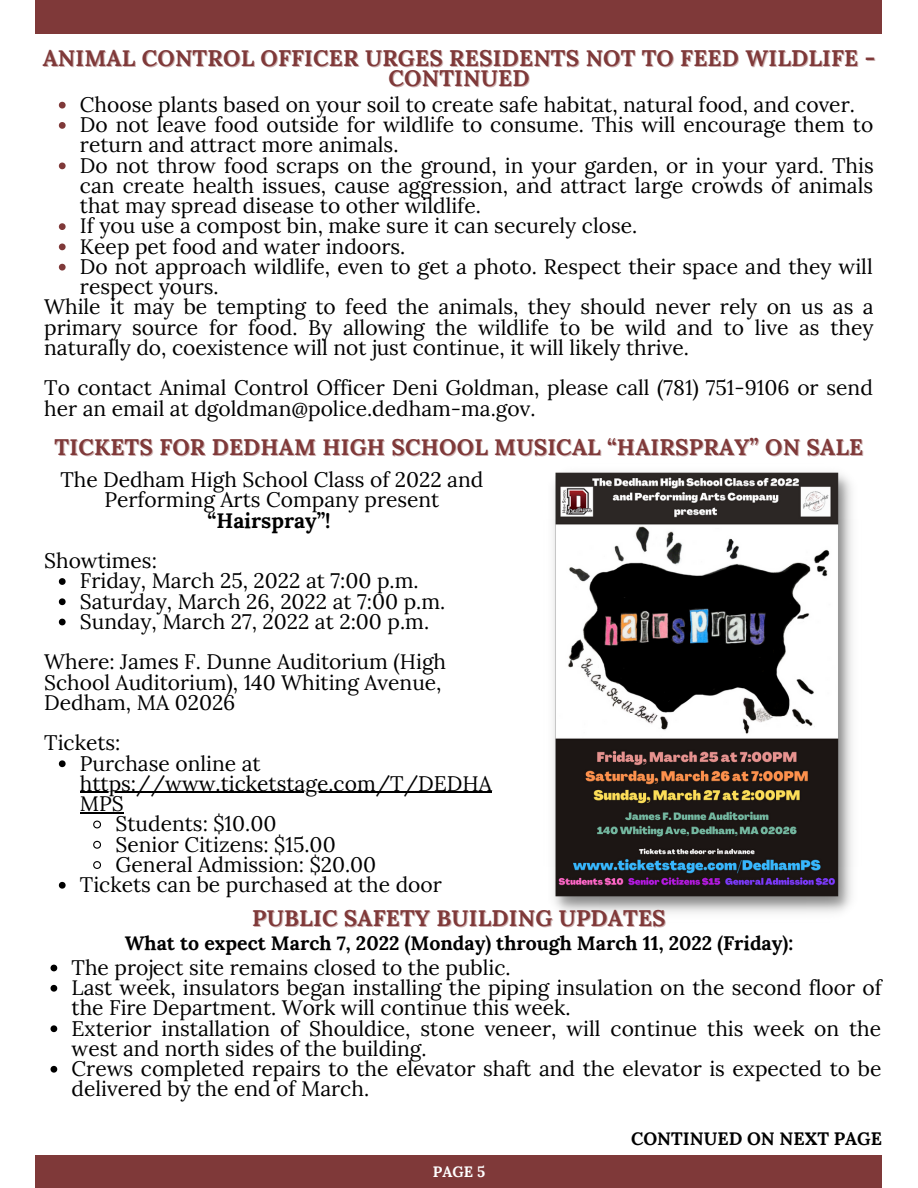
<style>
.page{position:relative;width:918px;height:1188px;background:#fff}
.page>*{position:absolute;margin:0;border:0;box-sizing:border-box;transform-origin:0 0}
.t1{font:700 22.5px/20.2px "Lora";letter-spacing:.01em;color:#7f3939;text-align:center}
.t2{font:21px/20.2px "Lora";color:#000}
.t3{font:700 19.5px "Lora";color:#000}
.t4{font:700 18px "Lora";color:#000}
.t5{font:700 15px "Lora";color:#fff}
.s1{font-weight:700}
</style>
<div class="page">
<div style="left:36px;top:1155px;width:846px;height:33px;background:#7f3939"></div>
<div style="left:36px;top:0;width:846px;height:34px;background:#7f3939"></div>
<img style="left:553px;top:472px;width:299px;height:441px">
<svg style="left:59px;top:102px;width:7px;height:7px"></svg>
<svg style="left:59px;top:122px;width:7px;height:7px"></svg>
<svg style="left:59px;top:163px;width:7px;height:6px"></svg>
<svg style="left:59px;top:223px;width:7px;height:7px"></svg>
<svg style="left:59px;top:244px;width:7px;height:6px"></svg>
<svg style="left:59px;top:264px;width:7px;height:7px"></svg>
<svg style="left:59px;top:578px;width:7px;height:7px"></svg>
<svg style="left:59px;top:598px;width:7px;height:7px"></svg>
<svg style="left:59px;top:619px;width:7px;height:6px"></svg>
<svg style="left:59px;top:760px;width:7px;height:7px"></svg>
<hr style="left:80px;top:792px;width:412px;height:1px;background:#000">
<hr style="left:80px;top:812px;width:44px;height:1px;background:#000">
<svg style="left:93px;top:820px;width:8px;height:9px"></svg>
<svg style="left:93px;top:840px;width:8px;height:9px"></svg>
<svg style="left:93px;top:861px;width:8px;height:8px"></svg>
<svg style="left:59px;top:882px;width:7px;height:7px"></svg>
<svg style="left:51px;top:965px;width:6px;height:6px"></svg>
<svg style="left:51px;top:985px;width:6px;height:7px"></svg>
<svg style="left:51px;top:1025px;width:6px;height:7px"></svg>
<svg style="left:51px;top:1066px;width:6px;height:7px"></svg>
<p class="t1" style="left:43px;top:48px;width:834px">ANIMAL CONTROL OFFICER URGES RESIDENTS NOT TO FEED WILDLIFE -<br>CONTINUED</p>
<p class="t2" style="left:80px;top:94px;width:777px">Choose plants based on your soil to create safe habitat, natural food, and cover.</p>
<p class="t2" style="left:80px;top:114px;width:795px">Do not leave food outside for wildlife to consume. This will encourage them to return and attract more animals.</p>
<p class="t2" style="left:80px;top:155px;width:795px;text-align:justify">Do not throw food scraps on the ground, in your garden, or in your yard. This can create health issues, cause aggression, and attract large crowds of animals that may spread disease to other wildlife.</p>
<p class="t2" style="left:80px;top:216px;width:559px">If you use a compost bin, make sure it can securely close.</p>
<p class="t2" style="left:80px;top:236px;width:327px">Keep pet food and water indoors.</p>
<p class="t2" style="left:80px;top:256px;width:794px">Do not approach wildlife, even to get a photo. Respect their space and they will respect yours.</p>
<p class="t2" style="left:44px;top:297px;width:831px;text-align:justify">While it may be tempting to feed the animals, they should never rely on us as a primary source for food. By allowing the wildlife to be wild and to live as they naturally do, coexistence will not just continue, it will likely thrive.</p>
<p class="t2" style="left:44px;top:378px;width:830px">To contact Animal Control Officer Deni Goldman, please call (781) 751-9106 or send her an email at dgoldman@police.dedham-ma.gov.</p>
<p class="t1" style="left:55px;top:436px;width:810px">TICKETS FOR DEDHAM HIGH SCHOOL MUSICAL “HAIRSPRAY” ON SALE</p>
<p class="t2" style="left:60px;top:469px;width:425px;text-align:center">The Dedham High School Class of 2022 and<br>Performing Arts Company present <span class="s1">“Hairspray”!</span></p>
<p class="t2" style="left:44px;top:550px;width:114px">Showtimes:</p>
<p class="t2" style="left:80px;top:570px;width:340px">Friday, March 25, 2022 at 7:00 p.m.</p>
<p class="t2" style="left:80px;top:591px;width:367px">Saturday, March 26, 2022 at 7:00 p.m.</p>
<p class="t2" style="left:80px;top:611px;width:351px">Sunday, March 27, 2022 at 2:00 p.m.</p>
<p class="t2" style="left:44px;top:651px;width:403px">Where: James F. Dunne Auditorium (High<br>School Auditorium), 140 Whiting Avenue,<br>Dedham, MA 02026</p>
<p class="t2" style="left:44px;top:732px;width:78px">Tickets:</p>
<p class="t2" style="left:80px;top:753px;width:414px">Purchase online at https://www.ticketstage.com/T/DEDHA<br>MPS</p>
<p class="t2" style="left:116px;top:813px;width:162px">Students: $10.00</p>
<p class="t2" style="left:116px;top:834px;width:222px">Senior Citizens: $15.00</p>
<p class="t2" style="left:116px;top:854px;width:262px">General Admission: $20.00</p>
<p class="t2" style="left:80px;top:874px;width:364px">Tickets can be purchased at the door</p>
<p class="t1" style="left:252px;top:908px;width:415px">PUBLIC SAFETY BUILDING UPDATES</p>
<p class="t3" style="left:125px;top:930px;width:670px">What to expect March 7, 2022 (Monday) through March 11, 2022 (Friday):</p>
<p class="t2" style="left:72px;top:957px;width:441px">The project site remains closed to the public.</p>
<p class="t2" style="left:72px;top:977px;width:812px">Last week, insulators began installing the piping insulation on the second floor of the Fire Department. Work will continue this week.</p>
<p class="t2" style="left:72px;top:1018px;width:811px">Exterior installation of Shouldice, stone veneer, will continue this week on the west and north sides of the building.</p>
<p class="t2" style="left:72px;top:1058px;width:811px">Crews completed repairs to the elevator shaft and the elevator is expected to be delivered by the end of March.</p>
<p class="t5" style="left:433px;top:1162px;width:54px">PAGE 5</p>
<p class="t4" style="left:631px;top:1127px;width:253px">CONTINUED ON NEXT PAGE</p>
</div>
